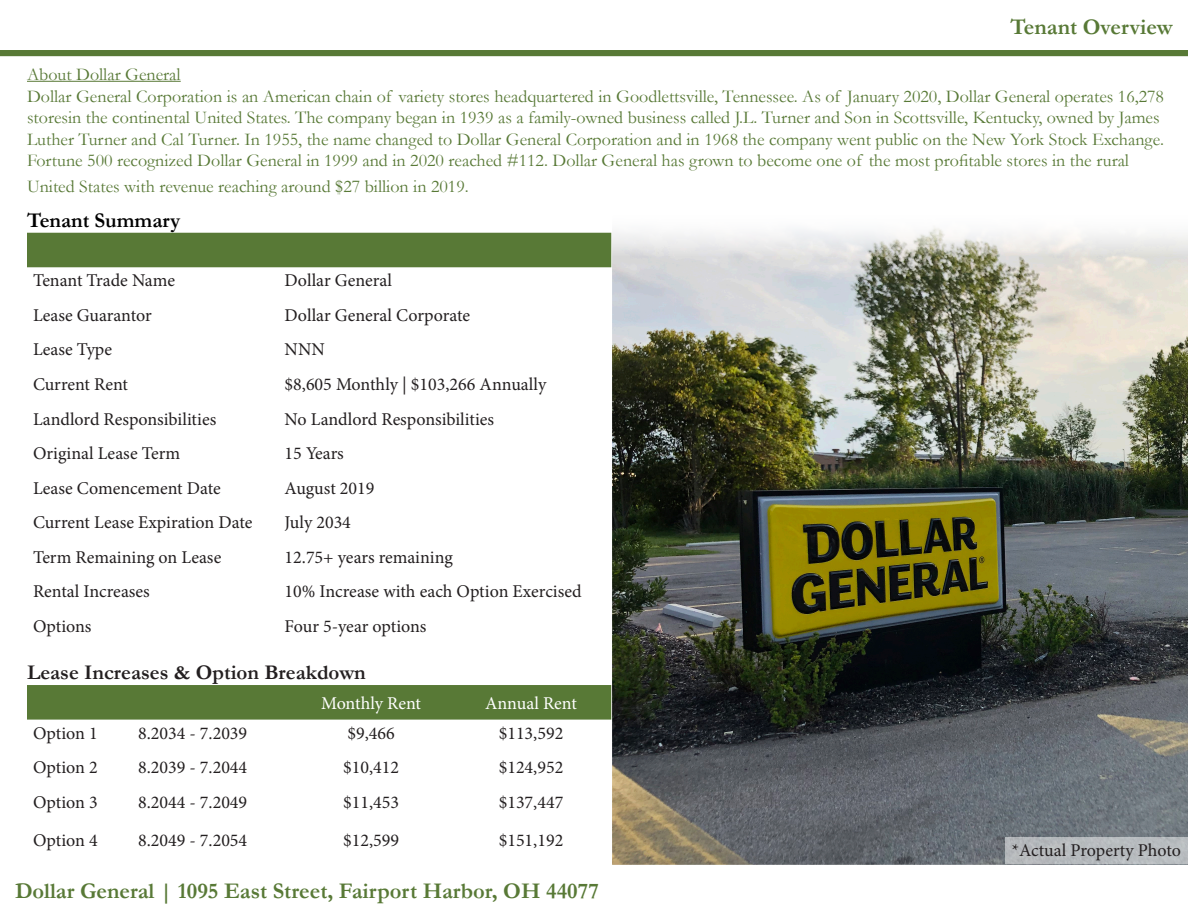
<style>
.page{position:relative;width:1188px;height:918px;background:#fff}
.page>*{position:absolute;margin:0;border:0;box-sizing:border-box;transform-origin:0 0}
.t1{font:700 22.5px "Garamond";color:#587936}
.t2{font:700 21px "Garamond";color:#231f20}
.t3{font:700 21px "Garamond";color:#000}
.t4{font:18px/21.6px "Garamond";color:#587936}
.t5{font:18px "Minion Pro";color:#231f20}
.t6{font:18px "Minion Pro";color:#fff}
</style>
<div class="page">
<img style="left:613px;top:227px;width:574px;height:637px">
<div style="left:0;top:50px;width:1188px;height:6px;background:#587936"></div>
<div style="left:27px;top:233px;width:584px;height:34px;background:#587936"></div>
<div style="left:27px;top:685px;width:584px;height:35px;background:#587936"></div>
<hr style="left:27px;top:81px;width:154px;height:1px;background:#587936">
<div style="left:1005px;top:838px;width:182px;height:26px;background:#b7bbbe"></div>
<p class="t1" style="left:1010px;top:12px;width:164px">Tenant Overview</p>
<p class="t4" style="left:27px;top:63px;width:155px">About Dollar General</p>
<p class="t4" style="left:27px;top:85px;width:1139px">Dollar General Corporation is an American chain of variety stores headquartered in Goodlettsville, Tennessee. As of January 2020, Dollar General operates 16,278 storesin the continental United States. The company began in 1939 as a family-owned business called J.L. Turner and Son in Scottsville, Kentucky, owned by James Luther Turner and Cal Turner. In 1955, the name changed to Dollar General Corporation and in 1968 the company went public on the New York Stock Exchange.<br>Fortune 500 recognized Dollar General in 1999 and in 2020 reached #112. Dollar General has grown to become one of the most profitable stores in the rural</p>
<p class="t4" style="left:27px;top:175px;width:443px">United States with revenue reaching around $27 billion in 2019.</p>
<p class="t3" style="left:27px;top:206px;width:155px">Tenant Summary</p>
<p class="t5" style="left:33px;top:269px;width:144px">Tenant Trade Name</p>
<p class="t5" style="left:285px;top:269px;width:109px">Dollar General</p>
<p class="t5" style="left:33px;top:303px;width:120px">Lease Guarantor</p>
<p class="t5" style="left:285px;top:303px;width:187px">Dollar General Corporate</p>
<p class="t5" style="left:33px;top:338px;width:81px">Lease Type</p>
<p class="t5" style="left:285px;top:338px;width:42px">NNN</p>
<p class="t5" style="left:33px;top:372px;width:97px">Current Rent</p>
<p class="t5" style="left:285px;top:372px;width:263px">$8,605 Monthly | $103,266 Annually</p>
<p class="t5" style="left:33px;top:407px;width:185px">Landlord Responsibilities</p>
<p class="t5" style="left:285px;top:407px;width:211px">No Landlord Responsibilities</p>
<p class="t5" style="left:33px;top:441px;width:149px">Original Lease Term</p>
<p class="t5" style="left:285px;top:441px;width:61px">15 Years</p>
<p class="t5" style="left:33px;top:476px;width:189px">Lease Comencement Date</p>
<p class="t5" style="left:285px;top:476px;width:91px">August 2019</p>
<p class="t5" style="left:33px;top:510px;width:221px">Current Lease Expiration Date</p>
<p class="t5" style="left:285px;top:510px;width:68px">July 2034</p>
<p class="t5" style="left:33px;top:545px;width:190px">Term Remaining on Lease</p>
<p class="t5" style="left:285px;top:545px;width:170px">12.75+ years remaining</p>
<p class="t5" style="left:33px;top:580px;width:118px">Rental Increases</p>
<p class="t5" style="left:285px;top:580px;width:299px">10% Increase with each Option Exercised</p>
<p class="t5" style="left:33px;top:614px;width:60px">Options</p>
<p class="t5" style="left:285px;top:614px;width:143px">Four 5-year options</p>
<p class="t2" style="left:27px;top:658px;width:340px">Lease Increases &amp; Option Breakdown</p>
<p class="t6" style="left:321px;top:691px;width:101px">Monthly Rent</p>
<p class="t6" style="left:485px;top:691px;width:93px">Annual Rent</p>
<p class="t5" style="left:33px;top:721px;width:66px">Option 1</p>
<p class="t5" style="left:138px;top:721px;width:111px">8.2034 - 7.2039</p>
<p class="t5" style="left:347px;top:721px;width:49px">$9,466</p>
<p class="t5" style="left:499px;top:721px;width:66px">$113,592</p>
<p class="t5" style="left:33px;top:755px;width:66px">Option 2</p>
<p class="t5" style="left:138px;top:755px;width:111px">8.2039 - 7.2044</p>
<p class="t5" style="left:343px;top:755px;width:57px">$10,412</p>
<p class="t5" style="left:499px;top:755px;width:66px">$124,952</p>
<p class="t5" style="left:33px;top:790px;width:66px">Option 3</p>
<p class="t5" style="left:138px;top:790px;width:111px">8.2044 - 7.2049</p>
<p class="t5" style="left:343px;top:790px;width:57px">$11,453</p>
<p class="t5" style="left:499px;top:790px;width:66px">$137,447</p>
<p class="t5" style="left:33px;top:828px;width:66px">Option 4</p>
<p class="t5" style="left:138px;top:828px;width:111px">8.2049 - 7.2054</p>
<p class="t5" style="left:343px;top:828px;width:57px">$12,599</p>
<p class="t5" style="left:499px;top:828px;width:66px">$151,192</p>
<p class="t1" style="left:15px;top:876px;width:585px">Dollar General | 1095 East Street, Fairport Harbor, OH 44077</p>
<p class="t5" style="left:1012px;top:838px;width:171px">*Actual Property Photo</p>
</div>
